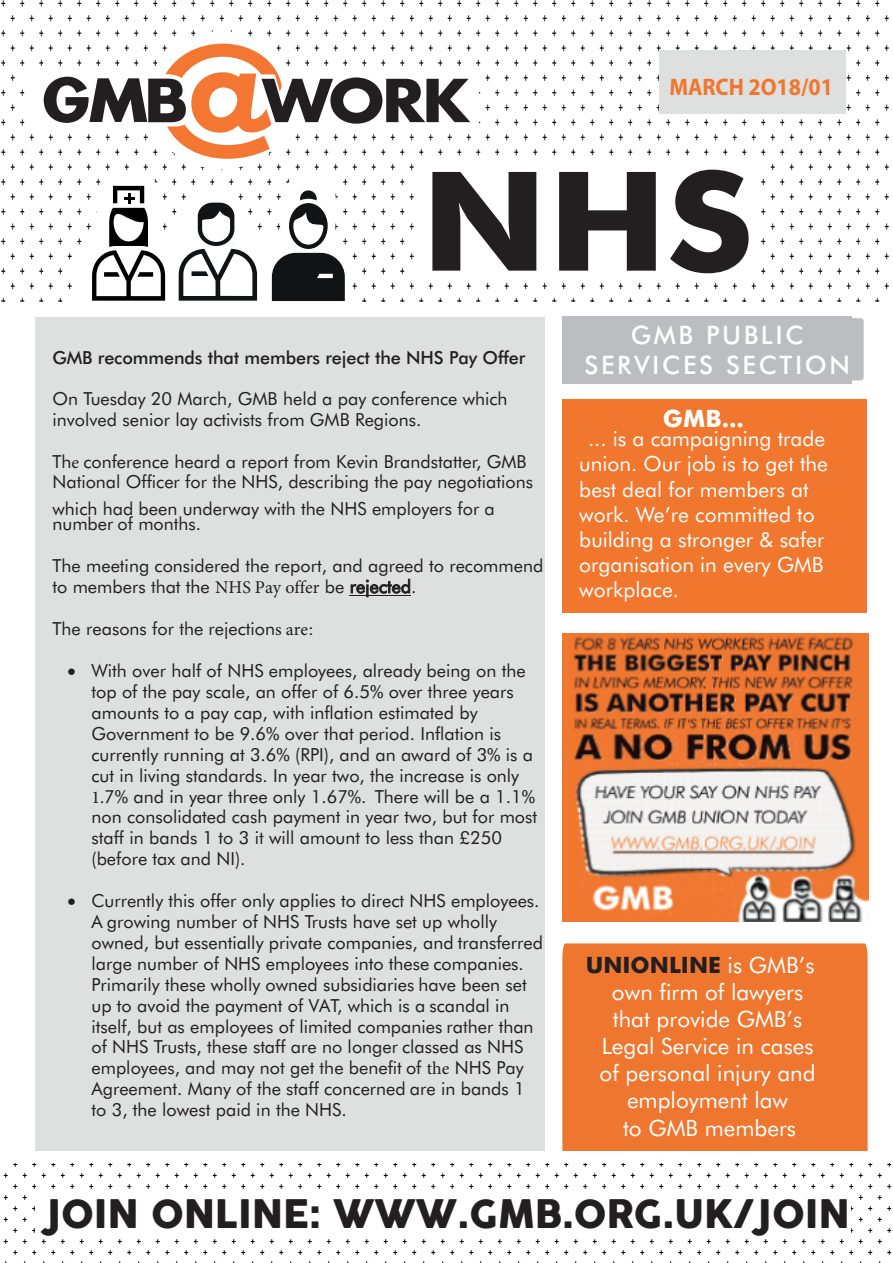
<style>
.page{position:relative;width:893px;height:1263px;background:#fff}
.page>*{position:absolute;margin:0;border:0;box-sizing:border-box;transform-origin:0 0}
.t1{font:700 138px "Futura BT";color:#231f20;scale:1.08 1}
.t2{font:38.4px "COCOGOOSE";color:#231f20}
.t3{font:500 25.5px/30.6px "Futura BT";letter-spacing:.1em;color:#fff;text-align:center}
.t4{font:700 24px "Myriad Pro";letter-spacing:-.005em;color:#f1772e;scale:.92 1}
.t5{font:700 24px "Futura BT";color:#fff}
.t6{font:22.5px "Futura BT";color:#fff}
.t7{font:700 22.5px "Futura BT";color:#231f20}
.t8{font:21px/25px "Futura BT";color:#fff}
.t9{font:18px/20.9px "Futura BT";color:#231f20}
.t10{font:500 18px "Futura BT";letter-spacing:-.005em;color:#231f20}
.s1{font-family:"Minion Pro"}
.s2{font-weight:400;color:#fff}
</style>
<div class="page">
<div style="left:562px;top:399px;width:305px;height:214px;background:#f1772e"></div>
<svg style="left:1px;top:0;width:888px;height:301px"></svg>
<div style="left:562px;top:316px;width:290px;height:68px;background:#bcbdc0"></div>
<div style="left:563px;top:318px;width:301px;height:62px;background:#bcbdc0;border-radius:3px"></div>
<div style="left:36px;top:316px;width:509px;height:834px;background:#dedfdf"></div>
<div style="left:562px;top:943px;width:306px;height:208px;background:#ef762f"></div>
<div style="left:659px;top:50px;width:187px;height:64px;background:#dedfdf"></div>
<div style="left:418px;top:156px;width:342px;height:118px;background:#fff"></div>
<div style="left:29px;top:68px;width:449px;height:61px;background:#fff"></div>
<div style="left:148px;top:31px;width:147px;height:138px;background:#fff;border-radius:50%"></div>
<svg style="left:44px;top:44px;width:426px;height:115px"></svg>
<svg style="left:75px;top:169px;width:274px;height:133px"></svg>
<hr style="left:350px;top:595px;width:61px;height:1px;background:#231f20">
<img style="left:563px;top:633px;width:306px;height:288px">
<h3 class="t4" style="left:669px;top:71px;width:179px">MARCH 2O18/01</h3>
<h1 class="t1" style="left:421px;top:137px;width:309px">NHS</h1>
<p class="t10" style="left:52px;top:347px;width:474px">GMB recommends that members reject the NHS Pay Offer</p>
<p class="t9" style="left:52px;top:388px;width:457px;line-height:20.4px">On Tuesday 20 March, GMB held a pay conference which involved senior lay activists from GMB Regions.</p>
<p class="t9" style="left:52px;top:451px;width:482px">Th<span class="s1">e</span> conference heard a report from Kevin Brandstatter, GMB<br>National Officer for the NHS, describing the pay negotiations</p>
<p class="t9" style="left:52px;top:502px;width:444px;line-height:14.5px">which had been underway with the NHS employers for a number of months.</p>
<p class="t9" style="left:52px;top:555px;width:492px">The meeting considered the report, and agreed to recommend to members that the <span class="s1">NHS Pay offer</span> be rejected.</p>
<p class="t9" style="left:52px;top:618px;width:263px">The reasons for the rejection<span class="s1">s are</span>:</p>
<p class="t9" style="left:92px;top:660px;width:447px;text-indent:-24px">• With over half of NHS employees, already being on the top of the pay scale, an offer of 6.5% over three years amounts to a pay cap, with inflation estimated by Government to be 9.6% over that period. Inflation is currently running at 3.6% (RPI), and an award of 3% is a cut in living standards. In year two, the increase is only <span class="s1">1.</span>7% and in year three only 1.67%. There will be a 1.1% non consolidated cash payment in year two, but for most staff in bands 1 to 3 it will amount to less than £250 (before tax and NI).</p>
<p class="t9" style="left:91px;top:890px;width:453px;text-indent:-24px">• Currently this offer only applies to direct NHS employees.<br>A growing number of NHS Trusts have set up wholly owned, but essentially private companies, and transferred large number of NHS employees into these companies.<br>Primarily these wholly owned subsidiaries have been set up to avoid the payment of VAT, which is a scandal in itself, but as employees of limited companies rather than of NHS Trusts, these staff are no longer classed as NHS employees, and may not get the benefit of <span class="s1">the</span> NHS Pay Agreement. Many of the staff concerned are in bands 1 to 3, the lowest paid in the NHS.</p>
<h3 class="t3" style="left:584px;top:319px;width:267px">GMB PUBLIC<br>SERVICES SECTION</h3>
<h3 class="t5" style="left:663px;top:404px;width:83px">GMB...</h3>
<p class="t8" style="left:588px;top:426px;width:239px">... is a campaigning trade</p>
<p class="t8" style="left:579px;top:451px;width:250px">union. Our job is to get the best deal for members at work. We’re committed to building a stronger &amp; safer organisation in every GMB workplace.</p>
<p class="t7" style="left:586px;top:951px;width:230px">UNIONLINE <span class="s2">is GMB’s</span></p>
<p class="t6" style="left:612px;top:978px;width:193px">own firm of lawyers</p>
<p class="t6" style="left:613px;top:1005px;width:191px">that provide GMB’s</p>
<p class="t6" style="left:602px;top:1032px;width:213px">Legal Service in cases</p>
<p class="t6" style="left:600px;top:1059px;width:218px">of personal injury and</p>
<p class="t6" style="left:627px;top:1086px;width:163px">employment law</p>
<p class="t6" style="left:623px;top:1114px;width:174px">to GMB members</p>
<h2 class="t2" style="left:44px;top:1185px;width:808px">JOIN ONLINE: WWW.GMB.ORG.UK/JOIN</h2>
</div>
